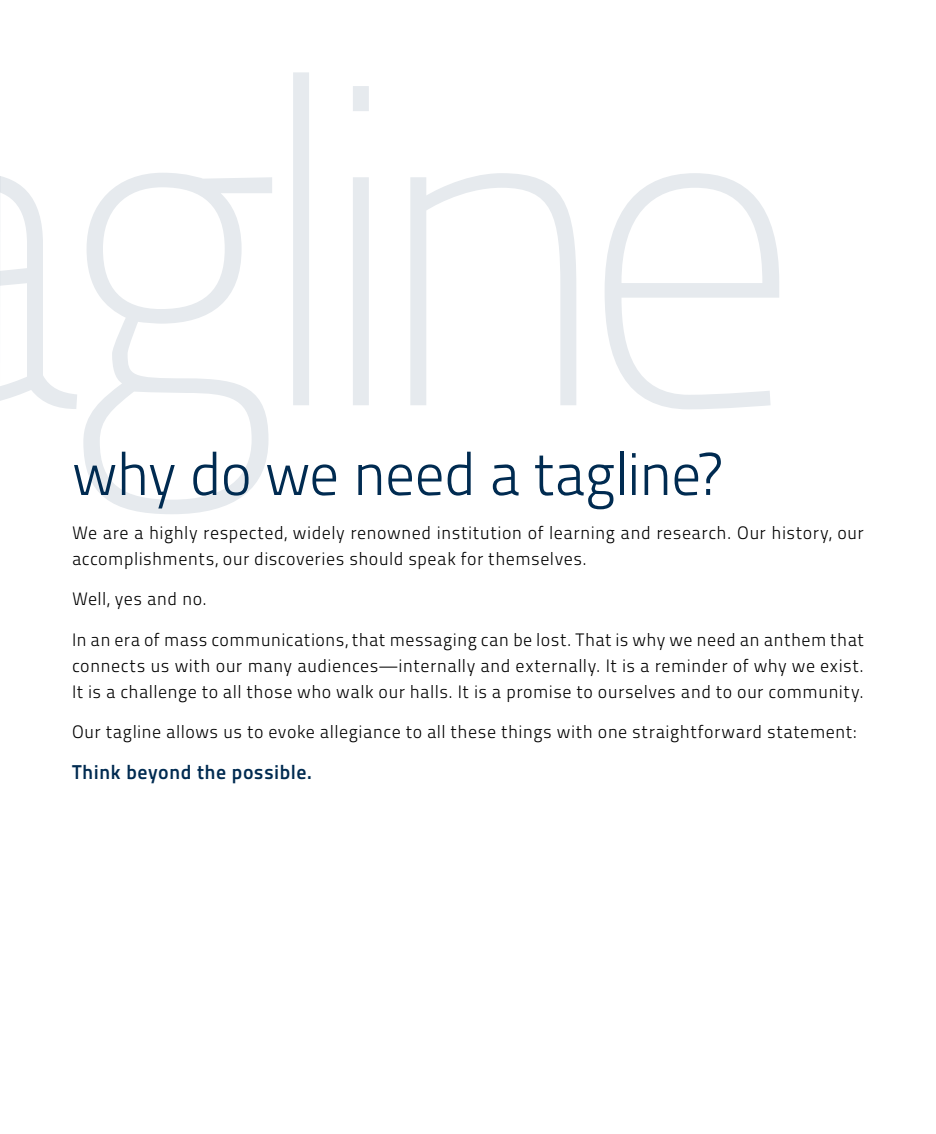
<style>
.page{position:relative;width:936px;height:1134px;background:#fff}
.page>*{position:absolute;margin:0;border:0;box-sizing:border-box;transform-origin:0 0}
.t1{font:60px "Titillium Maps 26 L 250 wt";letter-spacing:-.025em;color:#002b51}
.t2{font:20px "Titillium Maps 26 L 750 wt";letter-spacing:.02em;color:#002b51}
.t3{font:18px/26px "Titillium Maps 26 L 250 wt";letter-spacing:.025em;color:#000}
</style>
<div class="page">
<svg style="left:83px;top:72px;width:696px;height:442px"></svg>
<svg style="left:0;top:176px;width:77px;height:233px"></svg>
<h1 class="t1" style="left:72px;top:430px;width:651px">why do we need a tagline?</h1>
<p class="t3" style="left:72px;top:519px;width:793px">We are a highly respected, widely renowned institution of learning and research. Our history, our accomplishments, our discoveries should speak for themselves.</p>
<p class="t3" style="left:72px;top:585px;width:137px">Well, yes and no.</p>
<p class="t3" style="left:72px;top:626px;width:794px;text-align:justify">In an era of mass communications, that messaging can be lost. That is why we need an anthem that connects us with our many audiences—internally and externally. It is a reminder of why we exist.<br>It is a challenge to all those who walk our halls. It is a promise to ourselves and to our community.</p>
<p class="t3" style="left:72px;top:718px;width:785px">Our tagline allows us to evoke allegiance to all these things with one straightforward statement:</p>
<p class="t2" style="left:72px;top:756px;width:241px">Think beyond the possible.</p>
</div>
